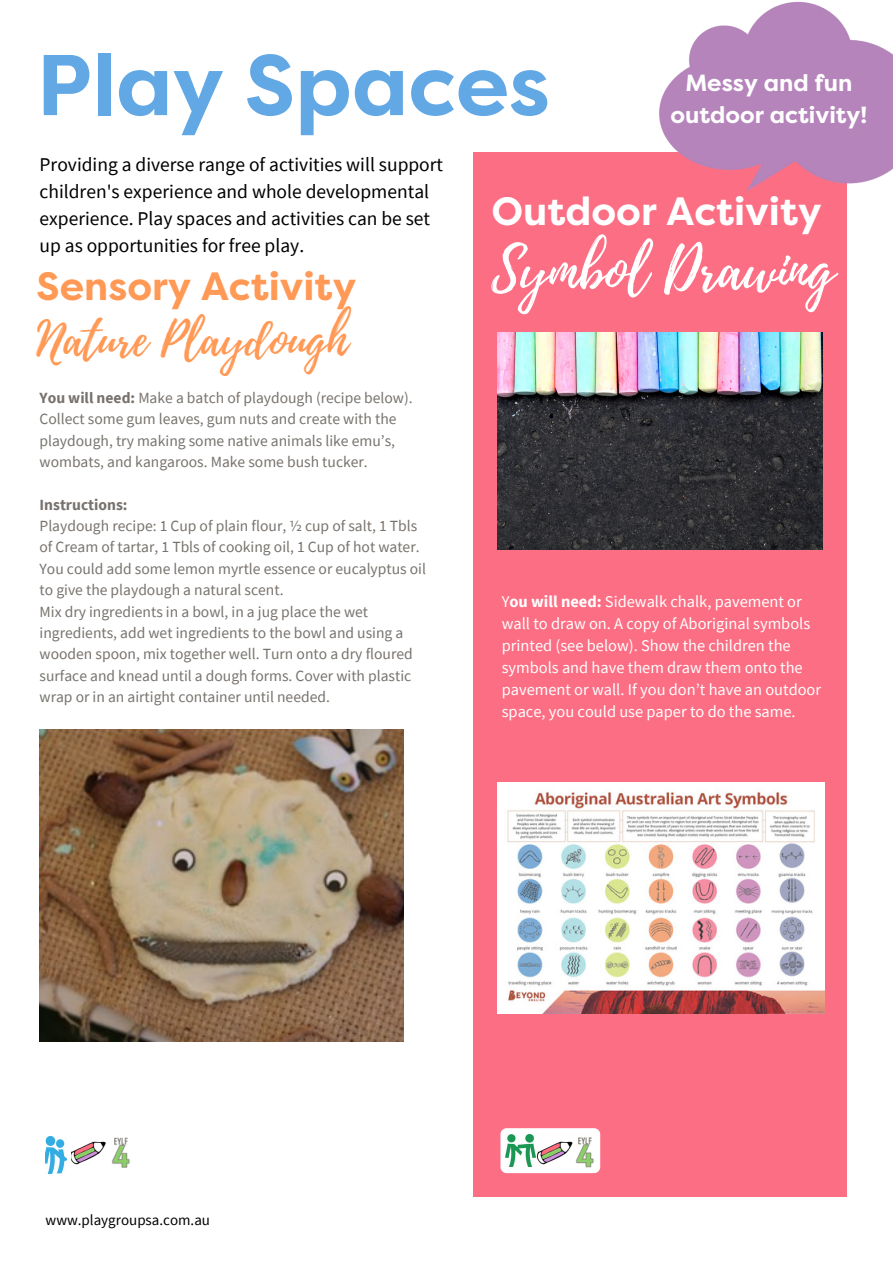
<style>
.page{position:relative;width:893px;height:1264px;background:#fff}
.page>*{position:absolute;margin:0;border:0;box-sizing:border-box;transform-origin:0 0}
.t1{font:700 85.95px "Filson Pro";color:#62a8e5}
.t2{font:57.45px "Playlist Script";color:#fff}
.t3{font:46.95px "Playlist Script";color:#f95}
.t4{font:700 39.45px "Filson Pro";color:#f95}
.t5{font:700 39.45px "Filson Pro";color:#fff}
.t6{font:700 23.4px/32.2px "Filson Pro";color:#fefefe;text-align:center}
.t7{font:19.5px/27px "Source Sans Pro";color:#000}
.t8{font:16.35px/22px "Source Sans Pro";color:#fff}
.t9{font:15.6px/21.3px "Source Sans Pro";color:#77726d}
.t10{font:700 15.6px "Source Sans Pro";color:#77726d}
.t11{font:15px "Source Sans Pro";color:#000}
.s1{font-weight:700}
</style>
<div class="page">
<div style="left:473px;top:152px;width:373px;height:1044px;background:#fc6e83"></div>
<img style="left:659px;top:1px;width:233px;height:238px">
<div style="left:500px;top:1128px;width:100px;height:45px;background:#fff;border-radius:6px"></div>
<img style="left:572px;top:1137px;width:22px;height:31px">
<img style="left:535px;top:1141px;width:37px;height:24px">
<img style="left:506px;top:1134px;width:29px;height:32px">
<img style="left:112px;top:1137px;width:18px;height:31px">
<img style="left:72px;top:1141px;width:34px;height:24px">
<img style="left:45px;top:1136px;width:21px;height:37px">
<img style="left:497px;top:332px;width:325px;height:217px">
<img style="left:40px;top:729px;width:364px;height:312px">
<img style="left:497px;top:782px;width:327px;height:231px">
<p class="t1" style="left:37px;top:53px;width:515px">Play Spaces</p>
<p class="t6" style="left:670px;top:69px;width:198px">Messy and fun outdoor activity!</p>
<p class="t7" style="left:40px;top:150px;width:405px">Providing a diverse range of activities will support children's experience and whole developmental experience. Play spaces and activities can be set up as opportunities for free play.</p>
<p class="t4" style="left:37px;top:271px;width:321px">Sensory Activity</p>
<p class="t3" style="left:37px;top:306px;width:313px">Nature Playdough</p>
<p class="t9" style="left:40px;top:386px;width:374px"><span class="s1">You will need:</span> Make a batch of playdough (recipe below).<br>Collect some gum leaves, gum nuts and create with the playdough, try making some native animals like emu’s, wombats, and kangaroos. Make some bush tucker.</p>
<p class="t10" style="left:40px;top:494px;width:89px">Instructions:</p>
<p class="t9" style="left:40px;top:515px;width:388px">Playdough recipe: 1 Cup of plain flour, ½ cup of salt, 1 Tbls of Cream of tartar, 1 Tbls of cooking oil, 1 Cup of hot water.<br>You could add some lemon myrtle essence or eucalyptus oil to give the playdough a natural scent.</p>
<p class="t9" style="left:40px;top:600px;width:375px">Mix dry ingredients in a bowl, in a jug place the wet ingredients, add wet ingredients to the bowl and using a wooden spoon, mix together well. Turn onto a dry floured surface and knead until a dough forms. Cover with plastic wrap or in an airtight container until needed.</p>
<p class="t5" style="left:491px;top:197px;width:332px">Outdoor Activity</p>
<p class="t2" style="left:491px;top:228px;width:344px">Symbol Drawing</p>
<p class="t8" style="left:501px;top:590px;width:321px">Y<span class="s1">ou will need:</span> Sidewalk chalk, pavement or wall to draw on. A copy of Aboriginal symbols printed (see below). Show the children the symbols and have them draw them onto the pavement or wall. If you don’t have an outdoor space, you could use paper to do the same.</p>
<p class="t11" style="left:46px;top:1209px;width:166px">www.playgroupsa.com.au</p>
</div>
